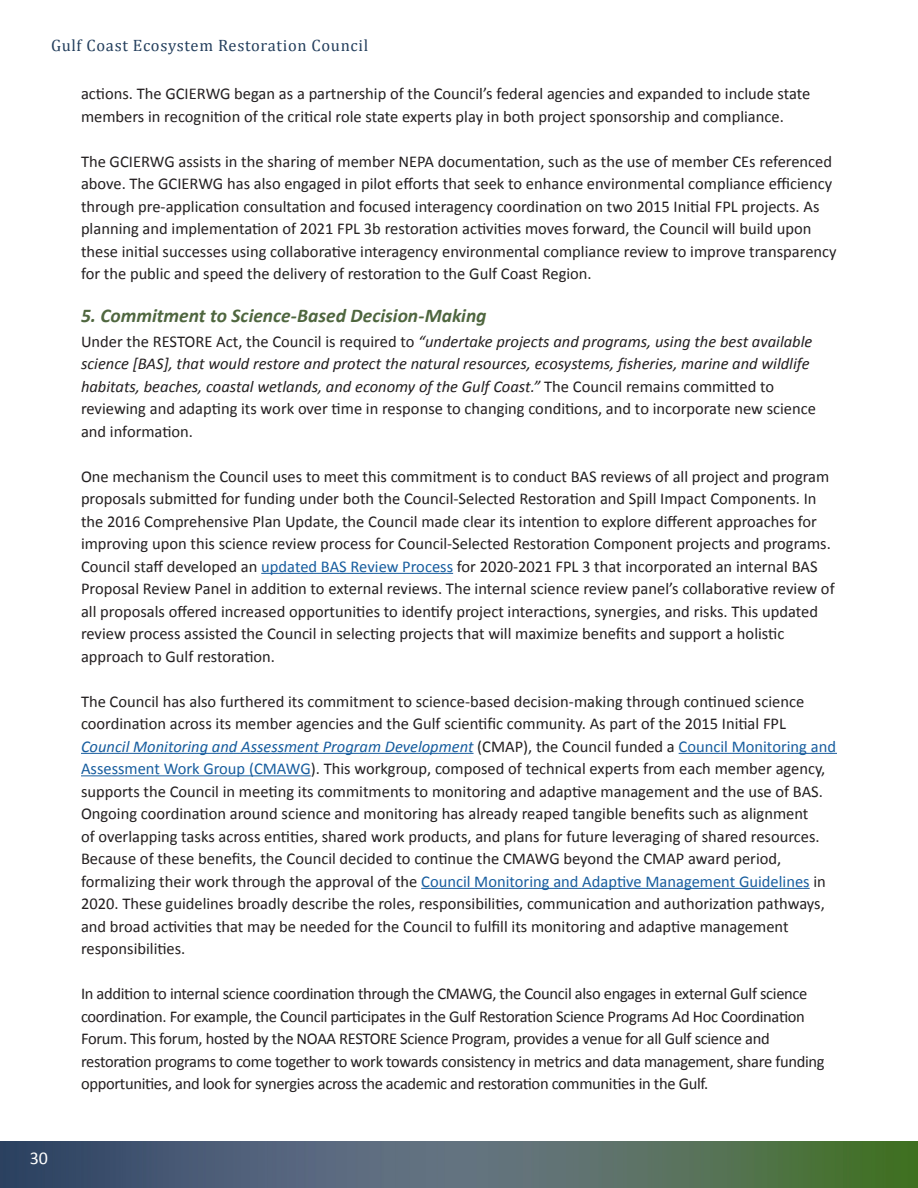
<style>
.page{position:relative;width:918px;height:1188px;background:#fff}
.page>*{position:absolute;margin:0;border:0;box-sizing:border-box;transform-origin:0 0}
.t1{font:italic 700 19.5px "Calibri";color:#4f663f}
.t2{font:18px "Calibri";color:#fff}
.Body_Text{font:16.5px/22.5px "Calibri";color:#231f20}
.Body_text_-20{font:16.5px/22.5px "Calibri";letter-spacing:-.02em;color:#231f20}
.Body_Text-2{font:italic 16.5px/22.5px "Calibri";color:#231f20}
.t3{font:16.5px "Cambria";letter-spacing:.04em;color:#25405e}
.s1{font-style:normal}
.s2{color:#175d9e}
.s3{font-style:italic;color:#175d9e}
</style>
<div class="page">
<img style="left:0;top:1141px;width:918px;height:47px">
<hr style="left:261px;top:573px;width:192px;height:1px;background:#175d9e">
<hr style="left:81px;top:753px;width:393px;height:1px;background:#175d9e">
<hr style="left:679px;top:753px;width:158px;height:1px;background:#175d9e">
<hr style="left:81px;top:775px;width:230px;height:1px;background:#175d9e">
<hr style="left:421px;top:888px;width:389px;height:1px;background:#175d9e">
<p class="t3" style="left:51px;top:36px;width:319px">Gulf Coast Ecosystem Restoration Council</p>
<p class="t2" style="left:30px;top:1147px;width:20px">30</p>
<p class="Body_Text" style="left:81px;top:82px;width:731px">actions. The GCIERWG began as a partnership of the Council’s federal agencies and expanded to include state members in recognition of the critical role state experts play in both project sponsorship and compliance.</p>
<p class="Body_Text" style="left:81px;top:150px;width:757px">The GCIERWG assists in the sharing of member NEPA documentation, such as the use of member CEs referenced above. The GCIERWG has also engaged in pilot efforts that seek to enhance environmental compliance efficiency through pre-application consultation and focused interagency coordination on two 2015 Initial FPL projects. As planning and implementation of 2021 FPL 3b restoration activities moves forward, the Council will build upon these initial successes using collaborative interagency environmental compliance review to improve transparency for the public and speed the delivery of restoration to the Gulf Coast Region.</p>
<h4 class="t1" style="left:81px;top:303px;width:407px">5. Commitment to Science-Based Decision-Making</h4>
<p class="Body_Text-2" style="left:81px;top:329px;width:736px"><span class="s1">Under the RESTORE Act, the Council is required to</span> “undertake projects and programs, using the best available science [BAS], that would restore and protect the natural resources, ecosystems, fisheries, marine and wildlife habitats, beaches, coastal wetlands, and economy of the Gulf Coast.” <span class="s1">The Council remains committed to reviewing and adapting its work over time in response to changing conditions, and to incorporate new science and information.</span></p>
<p class="Body_Text" style="left:81px;top:465px;width:755px">One mechanism the Council uses to meet this commitment is to conduct BAS reviews of all project and program proposals submitted for funding under both the Council-Selected Restoration and Spill Impact Components. In the 2016 Comprehensive Plan Update, the Council made clear its intention to explore different approaches for improving upon this science review process for Council-Selected Restoration Component projects and programs.<br>Council staff developed an <span class="s2">updated BAS Review Process</span> for 2020-2021 FPL 3 that incorporated an internal BAS Proposal Review Panel in addition to external reviews. The internal science review panel’s collaborative review of all proposals offered increased opportunities to identify project interactions, synergies, and risks. This updated review process assisted the Council in selecting projects that will maximize benefits and support a holistic approach to Gulf restoration.</p>
<p class="Body_Text" style="left:81px;top:690px;width:757px">The Council has also furthered its commitment to science-based decision-making through continued science coordination across its member agencies and the Gulf scientific community. As part of the 2015 Initial FPL <span class="s3">Council Monitoring and Assessment Program Development</span> (CMAP), the Council funded a <span class="s2">Council Monitoring and Assessment Work Group (CMAWG</span>). This workgroup, composed of technical experts from each member agency, supports the Council in meeting its commitments to monitoring and adaptive management and the use of BAS.<br>Ongoing coordination around science and monitoring has already reaped tangible benefits such as alignment<br>of overlapping tasks across entities, shared work products, and plans for future leveraging of shared resources.<br>Because of these benefits, the Council decided to continue the CMAWG beyond the CMAP award period, formalizing their work through the approval of the <span class="s2">Council Monitoring and Adaptive Management Guidelines</span> in 2020. These guidelines broadly describe the roles, responsibilities, communication and authorization pathways, and broad activities that may be needed for the Council to fulfill its monitoring and adaptive management responsibilities.</p>
<p class="Body_text_-20" style="left:81px;top:982px;width:745px">In addition to internal science coordination through the CMAWG, the Council also engages in external Gulf science coordination. For example, the Council participates in the Gulf Restoration Science Programs Ad Hoc Coordination Forum. This forum, hosted by the NOAA RESTORE Science Program, provides a venue for all Gulf science and restoration programs to come together to work towards consistency in metrics and data management, share funding opportunities, and look for synergies across the academic and restoration communities in the Gulf.</p>
</div>
